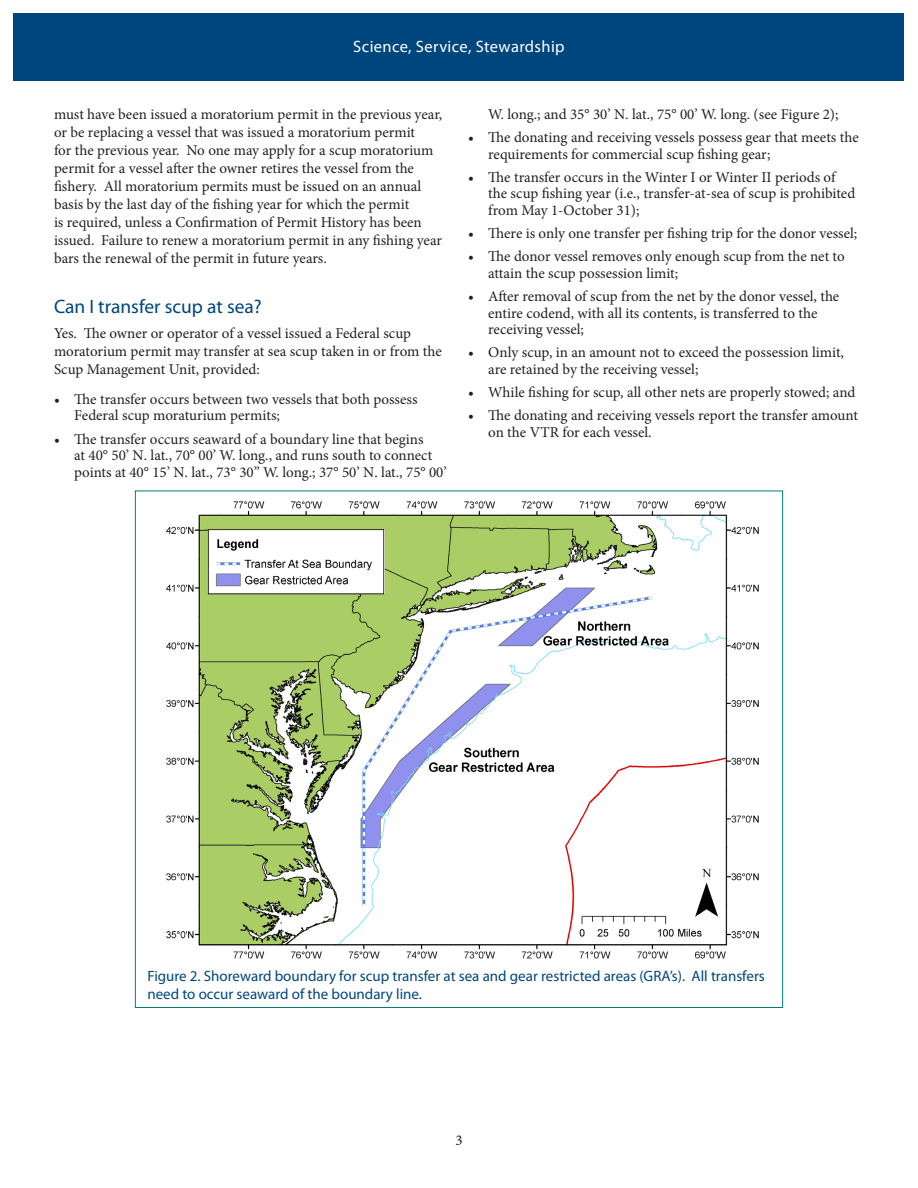
<style>
.page{position:relative;width:918px;height:1188px;background:#fff}
.page>*{position:absolute;margin:0;border:0;box-sizing:border-box;transform-origin:0 0}
.Subhead{font:19.5px "Myriad Pro";color:#00467e}
.t1{font:16.5px "Myriad Pro";letter-spacing:.025em;color:#fff}
.Bullets_1{font:15px/16.5px "Minion Pro";color:#231f20}
.Body_Copy{font:15px/18px "Minion Pro";letter-spacing:-.005em;color:#231f20}
.Photo_Caption{font:15px/18px "Myriad Pro";color:#00467e}
</style>
<div class="page">
<div style="left:14px;top:14px;width:890px;height:67px;background:#00467e"></div>
<img style="left:144px;top:490px;width:629px;height:469px">
<p class="t1" style="left:353px;top:37px;width:213px">Science, Service, Stewardship</p>
<p class="Body_Copy" style="left:54px;top:105px;width:390px">must have been issued a moratorium permit in the previous year, or be replacing a vessel that was issued a moratorium permit<br>for the previous year. No one may apply for a scup moratorium permit for a vessel after the owner retires the vessel from the fishery. All moratorium permits must be issued on an annual basis by the last day of the fishing year for which the permit<br>is required, unless a Confirmation of Permit History has been issued. Failure to renew a moratorium permit in any fishing year bars the renewal of the permit in future years.</p>
<p class="Subhead" style="left:54px;top:295px;width:209px">Can I transfer scup at sea?</p>
<p class="Body_Copy" style="left:54px;top:324px;width:389px">Yes. The owner or operator of a vessel issued a Federal scup moratorium permit may transfer at sea scup taken in or from the<br>Scup Management Unit, provided:</p>
<p class="Bullets_1" style="left:74px;top:391px;width:345px;text-indent:-20px">• The transfer occurs between two vessels that both possess<br>Federal scup moraturium permits;</p>
<p class="Bullets_1" style="left:74px;top:431px;width:374px;text-indent:-20px">• The transfer occurs seaward of a boundary line that begins<br>at 40° 50’ N. lat., 70° 00’ W. long., and runs south to connect points at 40° 15’ N. lat., 73° 30” W. long.; 37° 50’ N. lat., 75° 00’</p>
<p class="Bullets_1" style="left:488px;top:106px;width:352px">W. long.; and 35° 30’ N. lat., 75° 00’ W. long. (see Figure 2);</p>
<p class="Bullets_1" style="left:488px;top:129px;width:372px;text-indent:-20px">• The donating and receiving vessels possess gear that meets the requirements for commercial scup fishing gear;</p>
<p class="Bullets_1" style="left:488px;top:169px;width:369px;text-indent:-20px">• The transfer occurs in the Winter I or Winter II periods of the scup fishing year (i.e., transfer-at-sea of scup is prohibited from May 1-October 31);</p>
<p class="Bullets_1" style="left:468px;top:225px;width:391px">• There is only one transfer per fishing trip for the donor vessel;</p>
<p class="Bullets_1" style="left:488px;top:248px;width:358px;text-indent:-20px">• The donor vessel removes only enough scup from the net to attain the scup possession limit;</p>
<p class="Bullets_1" style="left:488px;top:288px;width:353px;text-indent:-20px">• After removal of scup from the net by the donor vessel, the entire codend, with all its contents, is transferred to the receiving vessel;</p>
<p class="Bullets_1" style="left:488px;top:344px;width:357px;text-indent:-20px">• Only scup, in an amount not to exceed the possession limit, are retained by the receiving vessel;</p>
<p class="Bullets_1" style="left:468px;top:384px;width:389px">• While fishing for scup, all other nets are properly stowed; and</p>
<p class="Bullets_1" style="left:488px;top:407px;width:371px;text-indent:-20px">• The donating and receiving vessels report the transfer amount on the VTR for each vessel.</p>
<p class="Photo_Caption" style="left:147px;top:967px;width:619px">Figure 2. Shoreward boundary for scup transfer at sea and gear restricted areas (GRA’s). All transfers need to occur seaward of the boundary line.</p>
<p class="Body_Copy" style="left:455px;top:1131px;width:9px">3</p>
</div>
